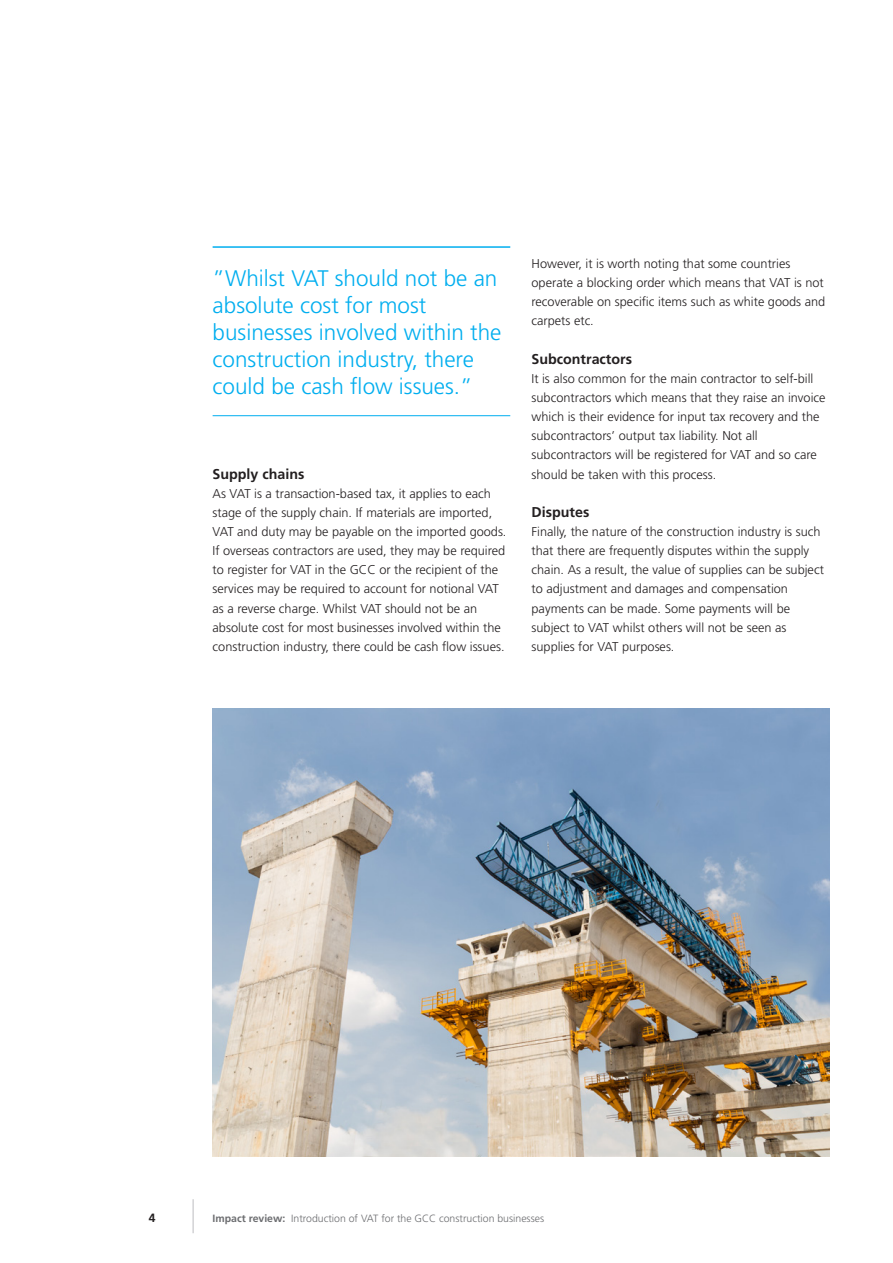
<style>
.page{position:relative;width:893px;height:1263px;background:#fff}
.page>*{position:absolute;margin:0;border:0;box-sizing:border-box;transform-origin:0 0}
.Quote_colour_with_li{font:300 22.5px/27px "Frutiger LT Std";color:#00aeef}
.Subheading_1{font:700 14.25px "Frutiger LT Std";color:#231f20}
.Body_copy{font:300 12.75px/19.2px "Frutiger LT Std";color:#231f20}
.t1{font:700 12px "Frutiger LT Std";color:#231f20}
.t2{font:300 10.5px "Frutiger LT Std";color:#6c6d70}
.s1{font-weight:700}
</style>
<div class="page">
<hr style="left:193px;top:1199px;width:1px;height:34px;background:#bcbdc0">
<hr style="left:213px;top:246px;width:297px;height:2px;background:#00aeef">
<hr style="left:213px;top:415px;width:297px;height:1px;background:#00aeef">
<img style="left:213px;top:708px;width:616px;height:449px">
<p class="Quote_colour_with_li" style="left:213px;top:265px;width:290px">”Whilst VAT should not be an absolute cost for most businesses involved within the construction industry, there could be cash flow issues.”</p>
<p class="Subheading_1" style="left:213px;top:465px;width:93px">Supply chains</p>
<p class="Body_copy" style="left:213px;top:484px;width:295px">As VAT is a transaction-based tax, it applies to each stage of the supply chain. If materials are imported, VAT and duty may be payable on the imported goods.<br>If overseas contractors are used, they may be required to register for VAT in the GCC or the recipient of the services may be required to account for notional VAT as a reverse charge. Whilst VAT should not be an absolute cost for most businesses involved within the construction industry, there could be cash flow issues.</p>
<p class="Body_copy" style="left:531px;top:254px;width:295px">However, it is worth noting that some countries operate a blocking order which means that VAT is not recoverable on specific items such as white goods and carpets etc.</p>
<p class="Subheading_1" style="left:531px;top:350px;width:102px">Subcontractors</p>
<p class="Body_copy" style="left:531px;top:369px;width:295px">It is also common for the main contractor to self-bill subcontractors which means that they raise an invoice which is their evidence for input tax recovery and the subcontractors’ output tax liability. Not all subcontractors will be registered for VAT and so care should be taken with this process.</p>
<p class="Subheading_1" style="left:531px;top:503px;width:59px">Disputes</p>
<p class="Body_copy" style="left:531px;top:522px;width:294px">Finally, the nature of the construction industry is such that there are frequently disputes within the supply chain. As a result, the value of supplies can be subject to adjustment and damages and compensation payments can be made. Some payments will be subject to VAT whilst others will not be seen as supplies for VAT purposes.</p>
<p class="t1" style="left:149px;top:1210px;width:8px">4</p>
<p class="t2" style="left:213px;top:1212px;width:333px"><span class="s1">Impact review:</span> Introduction of VAT for the GCC construction businesses</p>
</div>
